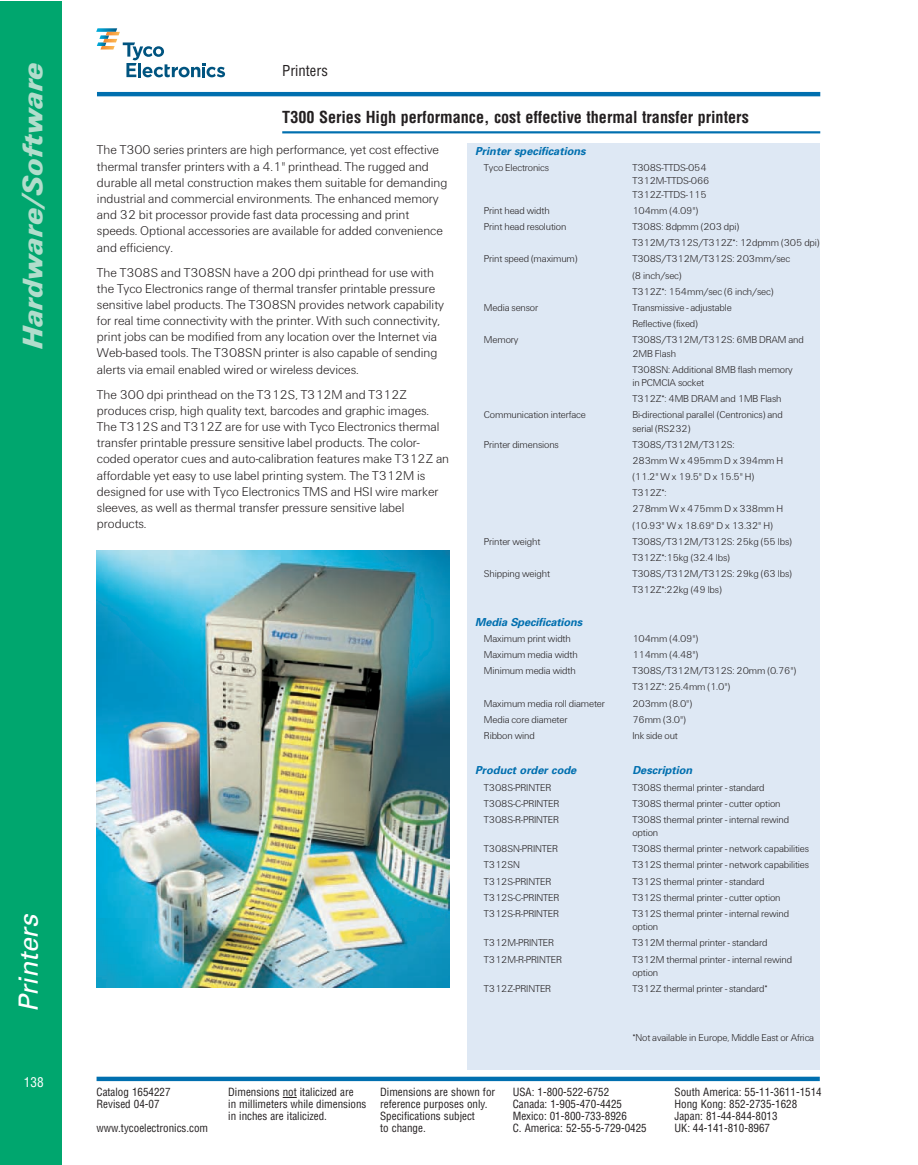
<style>
.page{position:relative;width:918px;height:1165px;background:#fff}
.page>*{position:absolute;margin:0;border:0;box-sizing:border-box;transform-origin:0 0}
.t1{font:italic 900 29.4px "U76 Univers";color:#b2ddcc}
.t2{font:italic 26.4px "Univers";color:#fff}
.t3{font:700 condensed 16.2px "Helvetica";color:#231f20}
.t4{font:condensed 14.7px "Helvetica";color:#231f20}
.t5{font:300 13.2px/16.2px "U45 Univers";color:#231f20}
.t6{font:condensed 13.2px "Helvetica";color:#fff}
.t7{font:condensed 10.95px "Helvetica";color:#231f20}
.t8{font:italic 700 10.95px "Univers";color:#006faf}
.t9{font:300 10.35px/16.2px "U45 Univers";letter-spacing:-.01em;color:#231f20}
</style>
<div class="page">
<div style="left:0;top:1px;width:62px;height:1163px;background:#00a66e"></div>
<svg style="left:283px;top:1096px;width:13px;height:1px"></svg>
<svg style="left:97px;top:1076px;width:723px;height:4px;background:#2c88bc"></svg>
<hr style="left:282px;top:131px;width:538px;height:2px;background:#006faf">
<hr style="left:97px;top:92px;width:723px;height:4px;background:#006faf">
<svg style="left:97px;top:28px;width:128px;height:49px"></svg>
<div style="left:467px;top:143px;width:353px;height:926px;background:#dee8f4"></div>
<img style="left:97px;top:550px;width:353px;height:437px">
<h1 class="t1" style="left:23px;top:349px;width:288px;rotate:-90deg">Hardware/Software</h1>
<h2 class="t2" style="left:19px;top:1012px;width:104px;rotate:-90deg">Pri nters</h2>
<p class="t6" style="left:24px;top:1076px;width:21px">138</p>
<h3 class="t4" style="left:282px;top:65px;width:47px">Printers</h3>
<h3 class="t3" style="left:282px;top:111px;width:468px">T300 Series High performance, cost effective thermal transfer printers</h3>
<p class="t5" style="left:97px;top:143px;width:352px">The T300 series printers are high performance, yet cost effective thermal transfer printers with a 4.1" printhead. The rugged and durable all metal construction makes them suitable for demanding industrial and commercial environments. The enhanced memory and 32 bit processor provide fast data processing and print speeds. Optional accessories are available for added convenience and efficiency.</p>
<p class="t5" style="left:97px;top:265px;width:349px">The T308S and T308SN have a 200 dpi printhead for use with the Tyco Electronics range of thermal transfer printable pressure sensitive label products. The T308SN provides network capability for real time connectivity with the printer. With such connectivity, print jobs can be modified from any location over the Internet via Web-based tools. The T308SN printer is also capable of sending alerts via email enabled wired or wireless devices.</p>
<p class="t5" style="left:97px;top:387px;width:354px">The 300 dpi printhead on the T312S, T312M and T312Z produces crisp, high quality text, barcodes and graphic images.<br>The T312S and T312Z are for use with Tyco Electronics thermal transfer printable pressure sensitive label products. The color&shy;coded operator cues and auto-calibration features make T312Z an affordable yet easy to use label printing system. The T312M is designed for use with Tyco Electronics TMS and HSI wire marker sleeves, as well as thermal transfer pressure sensitive label products.</p>
<p class="t8" style="left:475px;top:147px;width:114px">Printer specifications</p>
<p class="t9" style="left:484px;top:161px;width:67px">Tyco Electronics</p>
<p class="t9" style="left:632px;top:162px;width:79px;line-height:13.2px">T308S-TTDS-054<br>T312M-TTDS-066<br>T312Z-TTDS-115</p>
<p class="t9" style="left:484px;top:203px;width:67px">Print head width</p>
<p class="t9" style="left:632px;top:203px;width:67px">104mm (4.09")</p>
<p class="t9" style="left:484px;top:219px;width:84px">Print head resolution</p>
<p class="t9" style="left:632px;top:219px;width:189px">T308S: 8dpmm (203 dpi)<br>T312M/T312S/T312Z*: 12dpmm (305 dpi)</p>
<p class="t9" style="left:484px;top:252px;width:95px">Print speed (maximum)</p>
<p class="t9" style="left:632px;top:252px;width:159px">T308S/T312M/T312S: 203mm/sec (8 inch/sec)<br>T312Z*: 154mm/sec (6 inch/sec)</p>
<p class="t9" style="left:484px;top:300px;width:56px">Media sensor</p>
<p class="t9" style="left:632px;top:300px;width:101px">Transmissive - adjustable<br>Reflective (fixed)</p>
<p class="t9" style="left:484px;top:332px;width:36px">Memory</p>
<p class="t9" style="left:632px;top:334px;width:173px;line-height:13.2px">T308S/T312M/T312S: 6MB DRAM and<br>2MB Flash</p>
<p class="t9" style="left:632px;top:363px;width:162px;line-height:13.2px">T308SN: Additional 8MB flash memory in PCMCIA socket</p>
<p class="t9" style="left:632px;top:391px;width:151px">T312Z*: 4MB DRAM and 1MB Flash</p>
<p class="t9" style="left:484px;top:407px;width:103px">Communication interface</p>
<p class="t9" style="left:632px;top:409px;width:152px;line-height:13.2px">Bi-directional parallel (Centronics) and serial (RS232)</p>
<p class="t9" style="left:484px;top:437px;width:76px">Printer dimensions</p>
<p class="t9" style="left:632px;top:437px;width:152px">T308S/T312M/T312S:<br>283mm W x 495mm D x 394mm H (11.2" W x 19.5" D x 15.5" H)<br>T312Z*:<br>278mm W x 475mm D x 338mm H (10.93" W x 18.69" D x 13.32" H)</p>
<p class="t9" style="left:484px;top:534px;width:58px">Printer weight</p>
<p class="t9" style="left:632px;top:534px;width:161px">T308S/T312M/T312S: 25kg (55 lbs)<br>T312Z*:15kg (32.4 lbs)</p>
<p class="t9" style="left:484px;top:566px;width:68px">Shipping weight</p>
<p class="t9" style="left:632px;top:566px;width:161px">T308S/T312M/T312S: 29kg (63 lbs)<br>T312Z*:22kg (49 lbs)</p>
<p class="t8" style="left:475px;top:617px;width:111px">Media Specifications</p>
<p class="t9" style="left:484px;top:631px;width:88px">Maximum print width</p>
<p class="t9" style="left:632px;top:631px;width:67px">104mm (4.09")</p>
<p class="t9" style="left:484px;top:647px;width:95px">Maximum media width</p>
<p class="t9" style="left:632px;top:647px;width:67px">114mm (4.48")</p>
<p class="t9" style="left:484px;top:663px;width:93px">Minimum media width</p>
<p class="t9" style="left:632px;top:663px;width:166px">T308S/T312M/T312S: 20mm (0.76")<br>T312Z*: 25.4mm (1.0")</p>
<p class="t9" style="left:484px;top:696px;width:123px">Maximum media roll diameter</p>
<p class="t9" style="left:632px;top:696px;width:61px">203mm (8.0")</p>
<p class="t9" style="left:484px;top:712px;width:85px">Media core diameter</p>
<p class="t9" style="left:632px;top:712px;width:55px">76mm (3.0")</p>
<p class="t9" style="left:484px;top:728px;width:52px">Ribbon wind</p>
<p class="t9" style="left:632px;top:728px;width:47px">Ink side out</p>
<p class="t8" style="left:475px;top:766px;width:105px">Product order code</p>
<p class="t8" style="left:632px;top:766px;width:64px">Description</p>
<p class="t9" style="left:484px;top:779px;width:69px">T308S-PRINTER</p>
<p class="t9" style="left:632px;top:779px;width:134px">T308S thermal printer - standard</p>
<p class="t9" style="left:484px;top:796px;width:77px">T308S-C-PRINTER</p>
<p class="t9" style="left:632px;top:796px;width:150px">T308S thermal printer - cutter option</p>
<p class="t9" style="left:484px;top:812px;width:77px">T308S-R-PRINTER</p>
<p class="t9" style="left:632px;top:813px;width:158px;line-height:13.2px">T308S thermal printer - internal rewind option</p>
<p class="t9" style="left:484px;top:841px;width:75px">T308SN-PRINTER</p>
<p class="t9" style="left:632px;top:841px;width:178px">T308S thermal printer - network capabilities</p>
<p class="t9" style="left:484px;top:857px;width:38px">T312SN</p>
<p class="t9" style="left:632px;top:857px;width:178px">T312S thermal printer - network capabilities</p>
<p class="t9" style="left:484px;top:873px;width:69px">T312S-PRINTER</p>
<p class="t9" style="left:632px;top:873px;width:134px">T312S thermal printer - standard</p>
<p class="t9" style="left:484px;top:890px;width:77px">T312S-C-PRINTER</p>
<p class="t9" style="left:632px;top:890px;width:150px">T312S thermal printer - cutter option</p>
<p class="t9" style="left:484px;top:906px;width:77px">T312S-R-PRINTER</p>
<p class="t9" style="left:632px;top:907px;width:158px;line-height:13.2px">T312S thermal printer - internal rewind option</p>
<p class="t9" style="left:484px;top:935px;width:72px">T312M-PRINTER</p>
<p class="t9" style="left:632px;top:935px;width:137px">T312M thermal printer - standard</p>
<p class="t9" style="left:484px;top:951px;width:79px">T312M-R-PRINTER</p>
<p class="t9" style="left:632px;top:953px;width:161px;line-height:13.2px">T312M thermal printer - internal rewind option</p>
<p class="t9" style="left:484px;top:981px;width:69px">T312Z-PRINTER</p>
<p class="t9" style="left:632px;top:981px;width:137px">T312Z thermal printer - standard*</p>
<p class="t9" style="left:632px;top:1029px;width:183px">*Not available in Europe, Middle East or Africa</p>
<p class="t7" style="left:97px;top:1088px;width:76px">Catalog 1654227</p>
<p class="t7" style="left:228px;top:1088px;width:127px">Dimensions not italicized are</p>
<p class="t7" style="left:380px;top:1088px;width:116px">Dimensions are shown for</p>
<p class="t7" style="left:513px;top:1088px;width:98px">USA: 1-800-522-6752</p>
<p class="t7" style="left:675px;top:1088px;width:149px">South America: 55-11-3611-1514</p>
<p class="t7" style="left:97px;top:1099px;width:65px">Revised 04-07</p>
<p class="t7" style="left:228px;top:1099px;width:261px">in millimeters while dimensions reference purposes only.</p>
<p class="t7" style="left:513px;top:1099px;width:111px">Canada: 1-905-470-4425</p>
<p class="t7" style="left:675px;top:1099px;width:124px">Hong Kong: 852-2735-1628</p>
<p class="t7" style="left:228px;top:1111px;width:100px">in inches are italicized.</p>
<p class="t7" style="left:380px;top:1111px;width:96px">Specifications subject</p>
<p class="t7" style="left:513px;top:1111px;width:116px">Mexico: 01-800-733-8926</p>
<p class="t7" style="left:675px;top:1111px;width:105px">Japan: 81-44-844-8013</p>
<p class="t7" style="left:97px;top:1123px;width:113px">www.tycoelectronics.com</p>
<p class="t7" style="left:380px;top:1123px;width:47px">to change.</p>
<p class="t7" style="left:513px;top:1123px;width:136px">C. America: 52-55-5-729-0425</p>
<p class="t7" style="left:675px;top:1123px;width:97px">UK: 44-141-810-8967</p>
</div>
